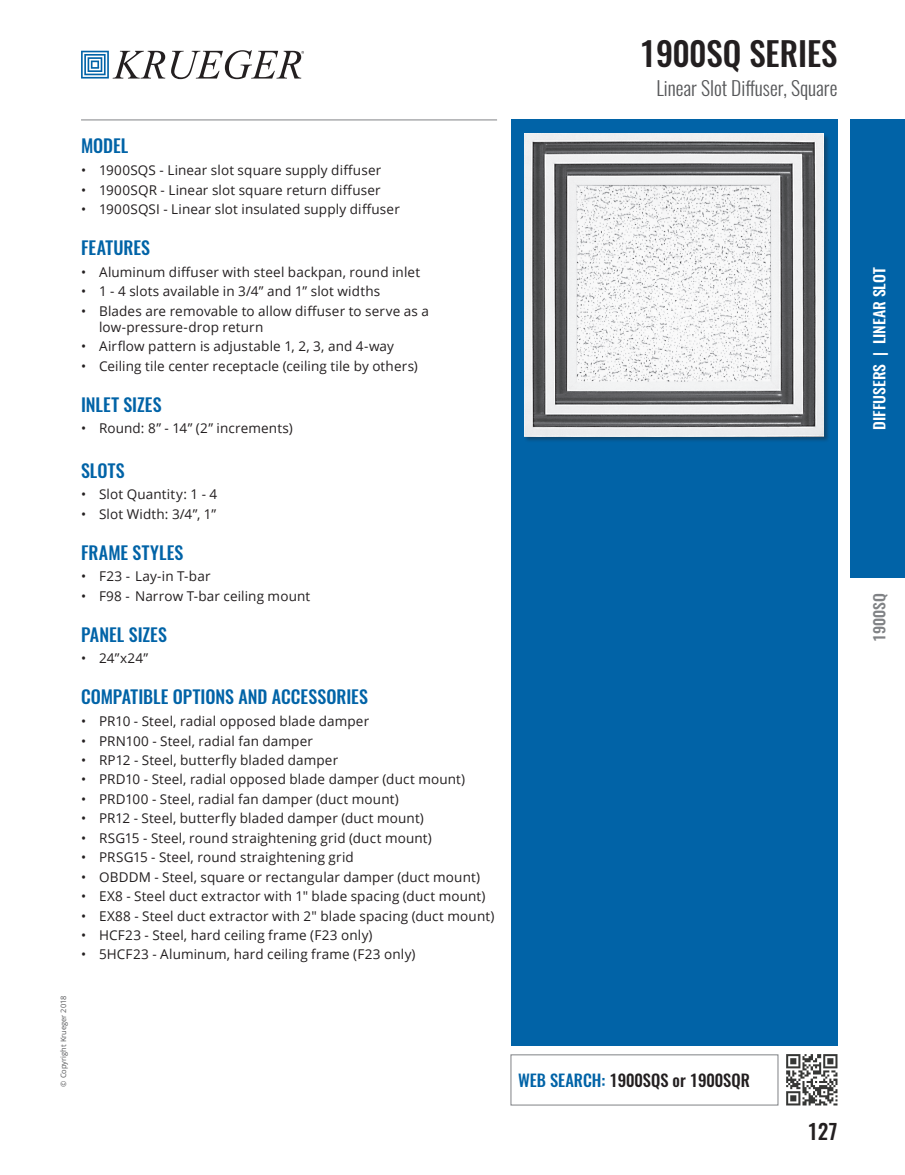
<style>
.page{position:relative;width:905px;height:1175px;background:#fff}
.page>*{position:absolute;margin:0;border:0;box-sizing:border-box;transform-origin:0 0}
.t1{font:500 33px "Oswald";color:#231f20}
.t2{font:500 21px "Oswald";color:#231f20}
.t3{font:300 19.5px "Oswald";color:#57585a}
.t4{font:500 18px "Oswald";letter-spacing:.005em;color:#0163a7}
.t5{font:500 16.5px "Oswald";color:#231f20}
.t6{font:500 15px "Oswald";color:#fff;scale:1.05 1}
.t7{font:500 15px "Oswald";color:#808285;scale:1.05 1}
.t8{font:13.5px/16.2px "Open Sans";letter-spacing:.01em;color:#231f20}
.t9{font:7.5px "Open Sans";color:#57585a}
.s1{color:#0163a7}
</style>
<div class="page">
<svg style="left:81px;top:51px;width:84px;height:28px"></svg>
<svg style="left:171px;top:50px;width:133px;height:29px"></svg>
<hr style="left:81px;top:120px;width:416px;height:1px;background:#808285">
<div style="left:850px;top:120px;width:54px;height:458px;background:#0163a7"></div>
<div style="left:510px;top:120px;width:327px;height:926px;background:#0163a7"></div>
<img style="left:778px;top:1054px;width:60px;height:52px">
<div style="left:510px;top:1054px;width:268px;height:51px;border:1px solid #808285"></div>
<div style="left:524px;top:134px;width:306px;height:308px;background:#231f20;opacity:.4"></div>
<img style="left:524px;top:134px;width:300px;height:302px">
<p class="t9" style="left:58px;top:1086px;width:93px;rotate:-90deg">© Copyright Krueger 2018</p>
<h3 class="t4" style="left:81px;top:133px;width:49px">MODEL</h3>
<p class="t8" style="left:81px;top:162px;width:302px">• 1900SQS - Linear slot square supply diffuser</p>
<p class="t8" style="left:81px;top:181px;width:301px">• 1900SQR - Linear slot square return diffuser</p>
<p class="t8" style="left:81px;top:201px;width:320px">• 1900SQSI - Linear slot insulated supply diffuser</p>
<h3 class="t4" style="left:81px;top:235px;width:71px">FEATURES</h3>
<p class="t8" style="left:81px;top:263px;width:340px">• Aluminum diffuser with steel backpan, round inlet</p>
<p class="t8" style="left:81px;top:283px;width:301px">• 1 - 4 slots available in 3/4” and 1” slot widths</p>
<p class="t8" style="left:99px;top:302px;width:331px;text-indent:-18px">• Blades are removable to allow diffuser to serve as a low-pressure-drop return</p>
<p class="t8" style="left:81px;top:338px;width:314px">• Airflow pattern is adjustable 1, 2, 3, and 4-way</p>
<p class="t8" style="left:81px;top:357px;width:338px">• Ceiling tile center receptacle (ceiling tile by others)</p>
<h3 class="t4" style="left:81px;top:392px;width:82px">INLET SIZES</h3>
<p class="t8" style="left:81px;top:420px;width:213px">• Round: 8” - 14” (2” increments)</p>
<h3 class="t4" style="left:81px;top:457px;width:45px">SLOTS</h3>
<p class="t8" style="left:81px;top:486px;width:138px">• Slot Quantity: 1 - 4</p>
<p class="t8" style="left:81px;top:505px;width:137px">• Slot Width: 3/4”, 1”</p>
<h3 class="t4" style="left:81px;top:540px;width:104px">FRAME STYLES</h3>
<p class="t8" style="left:81px;top:568px;width:131px">• F23 - Lay-in T-bar</p>
<p class="t8" style="left:81px;top:587px;width:231px">• F98 - Narrow T-bar ceiling mount</p>
<h3 class="t4" style="left:81px;top:622px;width:87px">PANEL SIZES</h3>
<p class="t8" style="left:81px;top:650px;width:69px">• 24”x24”</p>
<h3 class="t4" style="left:81px;top:684px;width:288px">COMPATIBLE OPTIONS AND ACCESSORIES</h3>
<p class="t8" style="left:81px;top:712px;width:289px">• PR10 - Steel, radial opposed blade damper</p>
<p class="t8" style="left:81px;top:732px;width:233px">• PRN100 - Steel, radial fan damper</p>
<p class="t8" style="left:81px;top:751px;width:259px">• RP12 - Steel, butterfly bladed damper</p>
<p class="t8" style="left:81px;top:771px;width:385px">• PRD10 - Steel, radial opposed blade damper (duct mount)</p>
<p class="t8" style="left:81px;top:790px;width:319px">• PRD100 - Steel, radial fan damper (duct mount)</p>
<p class="t8" style="left:81px;top:810px;width:344px">• PR12 - Steel, butterfly bladed damper (duct mount)</p>
<p class="t8" style="left:81px;top:829px;width:352px">• RSG15 - Steel, round straightening grid (duct mount)</p>
<p class="t8" style="left:81px;top:849px;width:274px">• PRSG15 - Steel, round straightening grid</p>
<p class="t8" style="left:81px;top:868px;width:400px">• OBDDM - Steel, square or rectangular damper (duct mount)</p>
<p class="t8" style="left:81px;top:887px;width:406px">• EX8 - Steel duct extractor with 1" blade spacing (duct mount)</p>
<p class="t8" style="left:81px;top:907px;width:415px">• EX88 - Steel duct extractor with 2" blade spacing (duct mount)</p>
<p class="t8" style="left:81px;top:926px;width:293px">• HCF23 - Steel, hard ceiling frame (F23 only)</p>
<p class="t8" style="left:81px;top:946px;width:336px">• 5HCF23 - Aluminum, hard ceiling frame (F23 only)</p>
<h1 class="t1" style="left:639px;top:30px;width:199px">1900SQ SERIES</h1>
<h3 class="t3" style="left:656px;top:75px;width:182px">Linear Slot Diffuser, Square</h3>
<p class="t5" style="left:518px;top:1069px;width:233px"><span class="s1">WEB SEARCH:</span> 1900SQS or 1900SQR</p>
<h2 class="t2" style="left:807px;top:1116px;width:32px">127</h2>
<p class="t6" style="left:868px;top:429px;width:156px;rotate:-90deg">DIFFUSERS | LINEAR SLOT</p>
<p class="t7" style="left:868px;top:642px;width:48px;rotate:-90deg">1900SQ</p>
</div>
